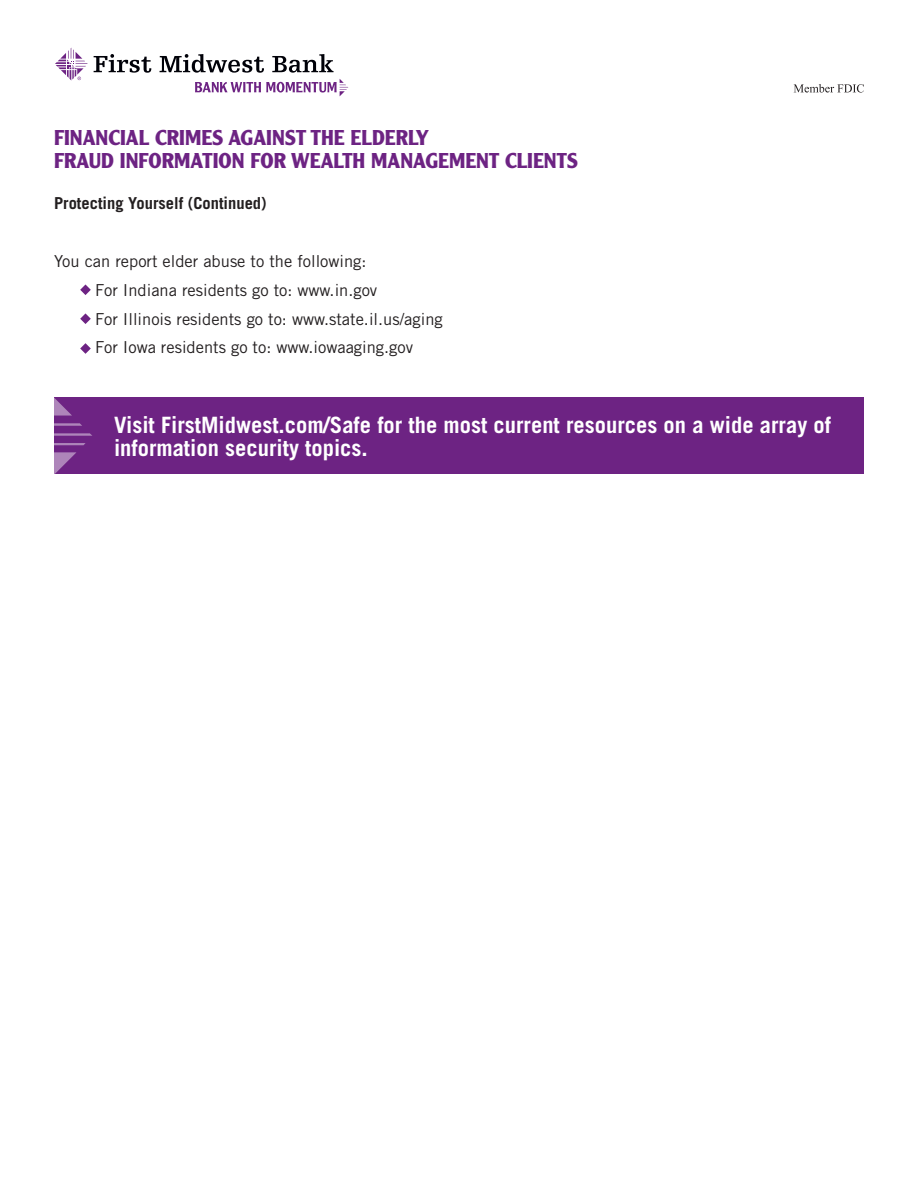
<style>
.page{position:relative;width:918px;height:1188px;background:#fff}
.page>*{position:absolute;margin:0;border:0;box-sizing:border-box;transform-origin:0 0}
.t1{font:700 22.5px/22.5px "Trade Gothic LT Pro";color:#fff}
.t2{font:700 21px/22.5px "Clearface Gothic LT Std";color:#6d2383}
.t3{font:16.5px/28.8px "Trade Gothic LT Pro";color:#231f20}
.t4{font:700 16.5px "Trade Gothic LT Pro";color:#231f20}
</style>
<div class="page">
<svg style="left:80px;top:284px;width:11px;height:11px"></svg>
<svg style="left:80px;top:313px;width:11px;height:11px"></svg>
<svg style="left:80px;top:343px;width:11px;height:11px"></svg>
<svg style="left:55px;top:48px;width:33px;height:33px"></svg>
<svg style="left:94px;top:54px;width:57px;height:19px"></svg>
<svg style="left:160px;top:54px;width:104px;height:19px"></svg>
<svg style="left:272px;top:54px;width:62px;height:19px"></svg>
<svg style="left:195px;top:79px;width:153px;height:17px"></svg>
<div style="left:54px;top:398px;width:810px;height:76px;background:#6d2383"></div>
<svg style="left:54px;top:423px;width:28px;height:3px"></svg>
<svg style="left:54px;top:443px;width:32px;height:2px"></svg>
<svg style="left:54px;top:433px;width:38px;height:3px"></svg>
<svg style="left:54px;top:398px;width:18px;height:18px"></svg>
<svg style="left:54px;top:452px;width:22px;height:22px"></svg>
<svg style="left:794px;top:84px;width:70px;height:9px"></svg>
<p class="t2" style="left:54px;top:127px;width:526px">FINANCIAL CRIMES AGAINST THE ELDERLY<br>FRAUD INFORMATION FOR WEALTH MANAGEMENT CLIENTS</p>
<p class="t4" style="left:54px;top:193px;width:214px">Protecting Yourself (Continued)</p>
<p class="t3" style="left:95px;top:247px;width:349px;text-indent:-41px">You can report elder abuse to the following:<br>For Indiana residents go to: www.in.gov<br>For Illinois residents go to: www.state.il.us/aging For Iowa residents go to: www.iowaaging.gov</p>
<h1 class="t1" style="left:114px;top:414px;width:719px">Visit FirstMidwest.com/Safe for the most current resources on a wide array of information security topics.</h1>
</div>
